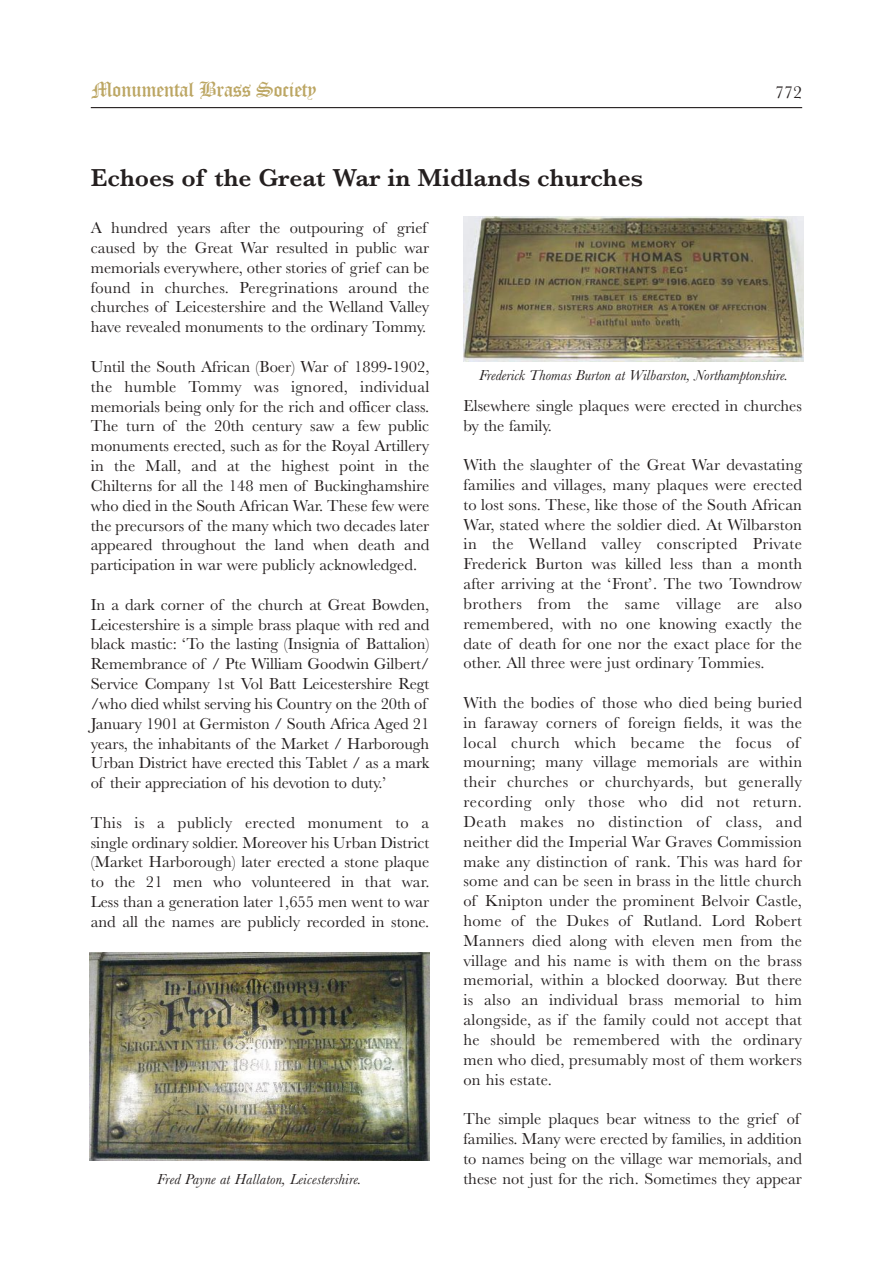
<style>
.page{position:relative;width:893px;height:1263px;background:#fff}
.page>*{position:absolute;margin:0;border:0;box-sizing:border-box;transform-origin:0 0}
.t1{font:600 25.5px "Baskerville";color:#241f1f}
.t2{font:21px "Old English Text";letter-spacing:-.025em;color:#bca663}
.t3{font:18px "Baskerville";color:#241f1f}
.t4{font:16.5px/19.8px "Baskerville";color:#241f1f}
.t5{font:italic 15px "Baskerville";color:#241f1f}
</style>
<div class="page">
<hr style="left:91px;top:107px;width:711px;height:1px;background:#241f1f">
<img style="left:89px;top:952px;width:340px;height:209px">
<img style="left:463px;top:217px;width:341px;height:144px">
<p class="t2" style="left:92px;top:77px;width:227px">Monumental Brass Society</p>
<p class="t3" style="left:775px;top:82px;width:28px">772</p>
<h1 class="t1" style="left:91px;top:162px;width:554px">Echoes of the Great War in Midlands churches</h1>
<p class="t4" style="left:91px;top:218px;width:340px">A hundred years after the outpouring of grief caused by the Great War resulted in public war memorials everywhere, other stories of grief can be found in churches. Peregrinations around the churches of Leicestershire and the Welland Valley have revealed monuments to the ordinary Tommy.</p>
<p class="t4" style="left:91px;top:356px;width:340px;text-align:justify">Until the South African (Boer) War of 1899-1902, the humble Tommy was ignored, individual memorials being only for the rich and officer class.<br>The turn of the 20th century saw a few public monuments erected, such as for the Royal Artillery in the Mall, and at the highest point in the Chilterns for all the 148 men of Buckinghamshire who died in the South African War. These few were the precursors of the many which two decades later appeared throughout the land when death and participation in war were publicly acknowledged.</p>
<p class="t4" style="left:91px;top:594px;width:340px">In a dark corner of the church at Great Bowden, Leicestershire is a simple brass plaque with red and black mastic: ‘To the lasting (Insignia of Battalion)<br>Remembrance of / Pte William Goodwin Gilbert/ Service Company 1st Vol Batt Leicestershire Regt /who died whilst serving his Country on the 20th of January 1901 at Germiston / South Africa Aged 21 years, the inhabitants of the Market / Harborough Urban District have erected this Tablet / as a mark of their appreciation of his devotion to duty.’</p>
<p class="t4" style="left:91px;top:812px;width:340px;text-align:justify">This is a publicly erected monument to a single ordinary soldier. Moreover his Urban District (Market Harborough) later erected a stone plaque to the 21 men who volunteered in that war.<br>Less than a generation later 1,655 men went to war and all the names are publicly recorded in stone.</p>
<p class="t5" style="left:157px;top:1170px;width:206px">Fred Payne at Hallaton, Leicestershire.</p>
<p class="t5" style="left:479px;top:366px;width:310px">Frederick Thomas Burton at Wilbarston, Northamptonshire.</p>
<p class="t4" style="left:463px;top:395px;width:340px">Elsewhere single plaques were erected in churches by the family.</p>
<p class="t4" style="left:463px;top:455px;width:340px;text-align:justify">With the slaughter of the Great War devastating families and villages, many plaques were erected to lost sons. These, like those of the South African War, stated where the soldier died. At Wilbarston in the Welland valley conscripted Private Frederick Burton was killed less than a month after arriving at the ‘Front’. The two Towndrow brothers from the same village are also remembered, with no one knowing exactly the date of death for one nor the exact place for the other. All three were just ordinary Tommies.</p>
<p class="t4" style="left:463px;top:692px;width:340px">With the bodies of those who died being buried in faraway corners of foreign fields, it was the local church which became the focus of mourning; many village memorials are within their churches or churchyards, but generally recording only those who did not return.<br>Death makes no distinction of class, and neither did the Imperial War Graves Commission make any distinction of rank. This was hard for some and can be seen in brass in the little church of Knipton under the prominent Belvoir Castle, home of the Dukes of Rutland. Lord Robert Manners died along with eleven men from the village and his name is with them on the brass memorial, within a blocked doorway. But there is also an individual brass memorial to him alongside, as if the family could not accept that he should be remembered with the ordinary men who died, presumably most of them workers on his estate.</p>
<p class="t4" style="left:463px;top:1108px;width:340px">The simple plaques bear witness to the grief of families. Many were erected by families, in addition to names being on the village war memorials, and these not just for the rich. Sometimes they appear</p>
</div>
